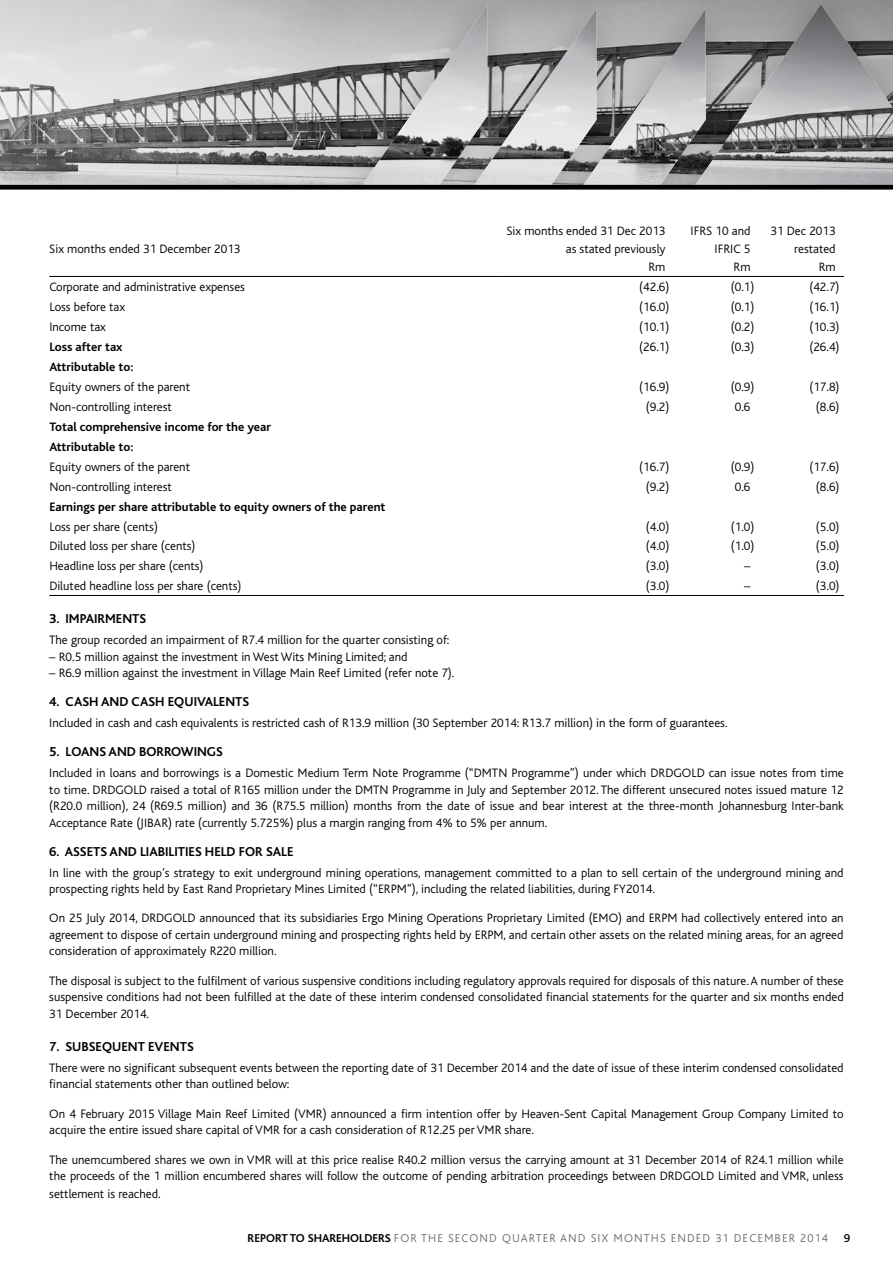
<style>
.page{position:relative;width:893px;height:1263px;background:#fff}
.page>*{position:absolute;margin:0;border:0;box-sizing:border-box;transform-origin:0 0}
.t1{font:700 13.5px "Bliss";color:#000}
.t2{font:300 12.75px/16.5px "Bliss";color:#000}
.t3{font:700 12.75px/20px "Bliss";color:#000}
.t4{font:300 12px "Bliss";letter-spacing:.09em;color:#6d6e71}
.t5{font:500 12px "Bliss";color:#000}
.s1{font-weight:700;color:#000}
</style>
<div class="page">
<svg style="left:0;top:0;width:269px;height:185px;background:#b7b7b7"></svg>
<div style="left:269px;top:0;width:624px;height:187px;background:#000;opacity:.2"></div>
<svg style="left:361px;top:5px;width:333px;height:180px;background:#a8a9a9"></svg>
<svg style="left:694px;top:4px;width:199px;height:181px;background:#939495"></svg>
<hr style="left:0;top:185px;width:893px;height:4px;background:#000">
<hr style="left:49px;top:595px;width:455px;height:1px;background:#000">
<hr style="left:504px;top:595px;width:170px;height:1px;background:#000">
<hr style="left:674px;top:595px;width:85px;height:1px;background:#000">
<hr style="left:759px;top:595px;width:85px;height:1px;background:#000">
<hr style="left:49px;top:276px;width:455px;height:1px;background:#000">
<hr style="left:504px;top:276px;width:170px;height:1px;background:#000">
<hr style="left:674px;top:276px;width:85px;height:1px;background:#000">
<hr style="left:759px;top:276px;width:85px;height:1px;background:#000">
<p class="t2" style="left:49px;top:240px;width:193px">Six months ended 31 December 2013</p>
<p class="t2" style="left:506px;top:222px;width:160px;line-height:18px;text-align:right">Six months ended 31 Dec 2013 as stated previously</p>
<p class="t2" style="left:691px;top:222px;width:61px;line-height:18px;text-align:right">IFRS 10 and<br>IFRIC 5</p>
<p class="t2" style="left:770px;top:222px;width:67px;line-height:18px;text-align:right">31 Dec 2013 restated</p>
<p class="t2" style="left:649px;top:258px;width:18px">Rm</p>
<p class="t2" style="left:734px;top:258px;width:18px">Rm</p>
<p class="t2" style="left:819px;top:258px;width:18px">Rm</p>
<p class="t2" style="left:49px;top:279px;width:197px">Corporate and administrative expenses</p>
<p class="t2" style="left:639px;top:279px;width:32px">(42.6)</p>
<p class="t2" style="left:731px;top:279px;width:25px">(0.1)</p>
<p class="t2" style="left:809px;top:279px;width:32px">(42.7)</p>
<p class="t2" style="left:49px;top:299px;width:77px">Loss before tax</p>
<p class="t2" style="left:639px;top:299px;width:32px">(16.0)</p>
<p class="t2" style="left:731px;top:299px;width:25px">(0.1)</p>
<p class="t2" style="left:809px;top:299px;width:32px">(16.1)</p>
<p class="t2" style="left:49px;top:319px;width:58px">Income tax</p>
<p class="t2" style="left:639px;top:319px;width:32px">(10.1)</p>
<p class="t2" style="left:731px;top:319px;width:25px">(0.2)</p>
<p class="t2" style="left:809px;top:319px;width:32px">(10.3)</p>
<p class="t3" style="left:49px;top:337px;width:75px">Loss after tax</p>
<p class="t2" style="left:639px;top:339px;width:32px">(26.1)</p>
<p class="t2" style="left:731px;top:339px;width:25px">(0.3)</p>
<p class="t2" style="left:809px;top:339px;width:32px">(26.4)</p>
<p class="t3" style="left:49px;top:357px;width:86px">Attributable to:</p>
<p class="t2" style="left:49px;top:379px;width:142px">Equity owners of the parent</p>
<p class="t2" style="left:639px;top:379px;width:32px">(16.9)</p>
<p class="t2" style="left:731px;top:379px;width:25px">(0.9)</p>
<p class="t2" style="left:809px;top:379px;width:32px">(17.8)</p>
<p class="t2" style="left:49px;top:399px;width:124px">Non-controlling interest</p>
<p class="t2" style="left:646px;top:399px;width:25px">(9.2)</p>
<p class="t2" style="left:735px;top:399px;width:17px">0.6</p>
<p class="t2" style="left:816px;top:399px;width:25px">(8.6)</p>
<p class="t3" style="left:49px;top:417px;width:223px">Total comprehensive income for the year<br>Attributable to:</p>
<p class="t2" style="left:49px;top:458px;width:142px">Equity owners of the parent</p>
<p class="t2" style="left:639px;top:458px;width:32px">(16.7)</p>
<p class="t2" style="left:731px;top:458px;width:25px">(0.9)</p>
<p class="t2" style="left:809px;top:458px;width:32px">(17.6)</p>
<p class="t2" style="left:49px;top:478px;width:124px">Non-controlling interest</p>
<p class="t2" style="left:646px;top:478px;width:25px">(9.2)</p>
<p class="t2" style="left:735px;top:478px;width:17px">0.6</p>
<p class="t2" style="left:816px;top:478px;width:25px">(8.6)</p>
<p class="t3" style="left:49px;top:497px;width:338px">Earnings per share attributable to equity owners of the parent</p>
<p class="t2" style="left:49px;top:518px;width:110px">Loss per share (cents)</p>
<p class="t2" style="left:646px;top:518px;width:25px">(4.0)</p>
<p class="t2" style="left:731px;top:518px;width:25px">(1.0)</p>
<p class="t2" style="left:816px;top:518px;width:25px">(5.0)</p>
<p class="t2" style="left:49px;top:538px;width:148px">Diluted loss per share (cents)</p>
<p class="t2" style="left:646px;top:538px;width:25px">(4.0)</p>
<p class="t2" style="left:731px;top:538px;width:25px">(1.0)</p>
<p class="t2" style="left:816px;top:538px;width:25px">(5.0)</p>
<p class="t2" style="left:49px;top:558px;width:156px">Headline loss per share (cents)</p>
<p class="t2" style="left:646px;top:558px;width:25px">(3.0)</p>
<p class="t2" style="left:744px;top:558px;width:8px">–</p>
<p class="t2" style="left:816px;top:558px;width:25px">(3.0)</p>
<p class="t2" style="left:49px;top:578px;width:194px">Diluted headline loss per share (cents)</p>
<p class="t2" style="left:646px;top:578px;width:25px">(3.0)</p>
<p class="t2" style="left:744px;top:578px;width:8px">–</p>
<p class="t2" style="left:816px;top:578px;width:25px">(3.0)</p>
<p class="t1" style="left:49px;top:612px;width:98px">3. IMPAIRMENTS</p>
<p class="t2" style="left:49px;top:632px;width:402px">The group recorded an impairment of R7.4 million for the quarter consisting of:</p>
<p class="t2" style="left:49px;top:648px;width:360px">– R0.5 million against the investment in West Wits Mining Limited; and</p>
<p class="t2" style="left:49px;top:665px;width:407px">– R6.9 million against the investment in Village Main Reef Limited (refer note 7).</p>
<p class="t1" style="left:49px;top:695px;width:201px">4. CASH AND CASH EQUIVALENTS</p>
<p class="t2" style="left:49px;top:715px;width:680px">Included in cash and cash equivalents is restricted cash of R13.9 million (30 September 2014: R13.7 million) in the form of guarantees.</p>
<p class="t1" style="left:49px;top:745px;width:175px">5. LOANS AND BORROWINGS</p>
<p class="t2" style="left:49px;top:765px;width:796px;text-align:justify">Included in loans and borrowings is a Domestic Medium Term Note Programme (“DMTN Programme”) under which DRDGOLD can issue notes from time to time. DRDGOLD raised a total of R165 million under the DMTN Programme in July and September 2012. The different unsecured notes issued mature 12 (R20.0 million), 24 (R69.5 million) and 36 (R75.5 million) months from the date of issue and bear interest at the three-month Johannesburg Inter-bank Acceptance Rate (JIBAR) rate (currently 5.725%) plus a margin ranging from 4% to 5% per annum.</p>
<p class="t1" style="left:49px;top:844px;width:246px">6. ASSETS AND LIABILITIES HELD FOR SALE</p>
<p class="t2" style="left:49px;top:864px;width:796px">In line with the group’s strategy to exit underground mining operations, management committed to a plan to sell certain of the underground mining and prospecting rights held by East Rand Proprietary Mines Limited (“ERPM”), including the related liabilities, during FY2014.</p>
<p class="t2" style="left:49px;top:910px;width:796px;text-align:justify">On 25 July 2014, DRDGOLD announced that its subsidiaries Ergo Mining Operations Proprietary Limited (EMO) and ERPM had collectively entered into an agreement to dispose of certain underground mining and prospecting rights held by ERPM, and certain other assets on the related mining areas, for an agreed consideration of approximately R220 million.</p>
<p class="t2" style="left:49px;top:972px;width:796px;text-align:justify">The disposal is subject to the fulfilment of various suspensive conditions including regulatory approvals required for disposals of this nature. A number of these suspensive conditions had not been fulfilled at the date of these interim condensed consolidated financial statements for the quarter and six months ended 31 December 2014.</p>
<p class="t1" style="left:49px;top:1040px;width:146px">7. SUBSEQUENT EVENTS</p>
<p class="t2" style="left:49px;top:1060px;width:796px">There were no significant subsequent events between the reporting date of 31 December 2014 and the date of issue of these interim condensed consolidated financial statements other than outlined below:</p>
<p class="t2" style="left:49px;top:1105px;width:796px">On 4 February 2015 Village Main Reef Limited (VMR) announced a firm intention offer by Heaven-Sent Capital Management Group Company Limited to acquire the entire issued share capital of VMR for a cash consideration of R12.25 per VMR share.</p>
<p class="t2" style="left:49px;top:1151px;width:796px">The unemcumbered shares we own in VMR will at this price realise R40.2 million versus the carrying amount at 31 December 2014 of R24.1 million while the proceeds of the 1 million encumbered shares will follow the outcome of pending arbitration proceedings between DRDGOLD Limited and VMR, unless</p>
<p class="t2" style="left:49px;top:1186px;width:113px">settlement is reached.</p>
<p class="t4" style="left:248px;top:1232px;width:582px"><span class="s1">REPORT TO SHAREHOLDERS</span> FOR THE SECOND QUARTER AND SIX MONTHS ENDED 31 DECEMBER 2014</p>
<p class="t5" style="left:844px;top:1232px;width:8px">9</p>
</div>
